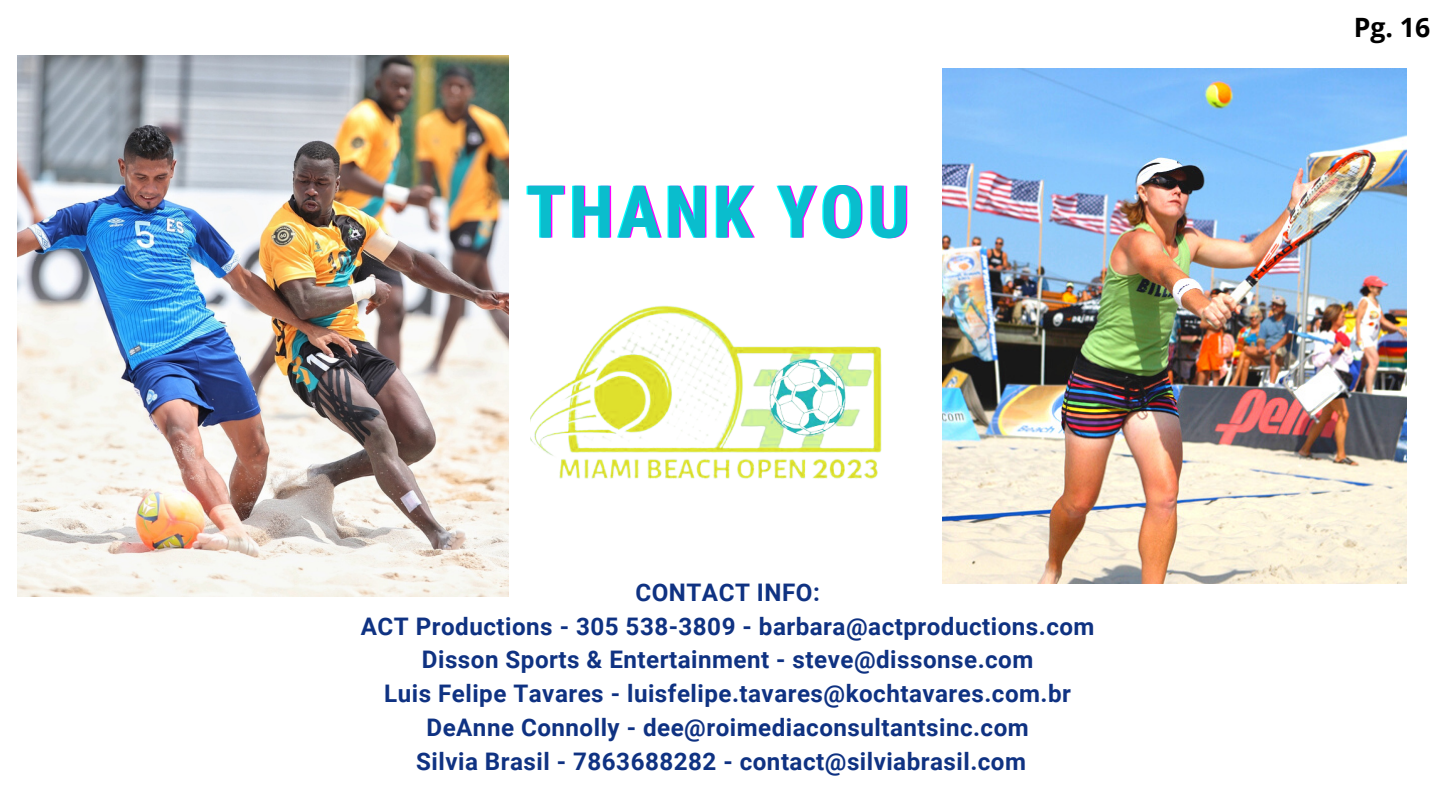
<style>
.page{position:relative;width:1440px;height:810px;background:#fff}
.page>*{position:absolute;margin:0;border:0;box-sizing:border-box;transform-origin:0 0}
.t1{font:700 72.8px "Roboto Condensed";letter-spacing:.05em;color:#0ff}
.t2{font:700 26.6px "Open Sans";color:#000}
.t3{font:700 24.2px/33.8px "Roboto";letter-spacing:.02em;color:#0f3282;text-align:center}
</style>
<div class="page">
<img style="left:18px;top:56px;width:491px;height:540px">
<img style="left:942px;top:68px;width:465px;height:516px">
<img style="left:531px;top:305px;width:351px;height:174px">
<h1 class="t1" style="left:525px;top:170px;width:385px">THANK YOU</h1>
<p class="t3" style="left:361px;top:576px;width:735px">CONTACT INFO:<br>ACT Productions - 305 538-3809 - barbara@actproductions.com Disson Sports &amp; Entertainment - steve@dissonse.com<br>Luis Felipe Tavares - luisfelipe.tavares@kochtavares.com.br DeAnne Connolly - dee@roimediaconsultantsinc.com<br>Silvia Brasil - 7863688282 - contact@silviabrasil.com</p>
<p class="t2" style="left:1354px;top:9px;width:78px">Pg. 16</p>
</div>
